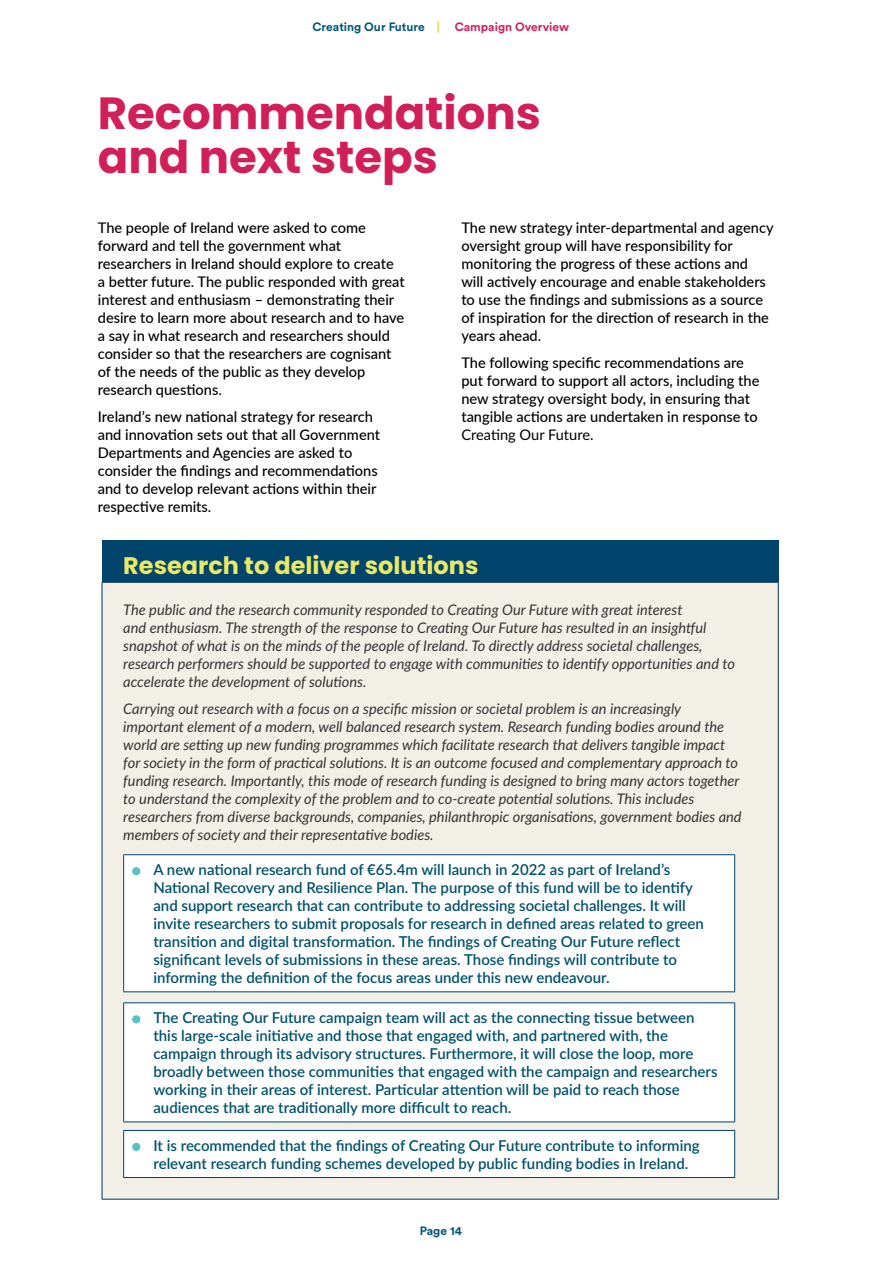
<style>
.page{position:relative;width:893px;height:1263px;background:#fff}
.page>*{position:absolute;margin:0;border:0;box-sizing:border-box;transform-origin:0 0}
.t1{font:700 45px/43.5px "Poppins";color:#d11f59}
.t2{font:700 24px "Poppins";color:#e9e967}
.t3{font:600 15px/18px "Lato";color:#00516b}
.t4{font:italic 14.7px/18px "Lato";color:#333334}
.t5{font:500 14.7px/18px "Lato";color:#000}
.t6{font:700 12px "Circular Std";color:#00567a}
.s1{color:#ccdc48}
.s2{color:#d11f59}
.s3{font-weight:400}
</style>
<div class="page">
<div style="left:102px;top:540px;width:676px;height:42px;background:#00436b"></div>
<div style="left:102px;top:582px;width:676px;height:617px;background:#f2f0e6"></div>
<hr style="left:102px;top:582px;width:676px;height:1px;background:#00315a">
<hr style="left:102px;top:582px;width:1px;height:617px;background:#00315a">
<hr style="left:778px;top:582px;width:1px;height:617px;background:#00315a">
<hr style="left:102px;top:1199px;width:676px;height:1px;background:#00315a">
<div style="left:124px;top:855px;width:611px;height:137px;background:#fff"></div>
<hr style="left:123px;top:854px;width:612px;height:1px;background:#00436b">
<hr style="left:123px;top:855px;width:1px;height:136px;background:#00436b">
<hr style="left:734px;top:855px;width:1px;height:136px;background:#00436b">
<hr style="left:123px;top:991px;width:612px;height:1px;background:#00436b">
<div style="left:132px;top:867px;width:8px;height:8px;background:#52c3c2;border-radius:50%"></div>
<div style="left:124px;top:1003px;width:611px;height:174px;background:#fff"></div>
<hr style="left:123px;top:1002px;width:612px;height:1px;background:#00436b">
<hr style="left:123px;top:1003px;width:1px;height:118px;background:#00436b">
<hr style="left:734px;top:1003px;width:1px;height:118px;background:#00436b">
<hr style="left:123px;top:1131px;width:1px;height:46px;background:#00436b">
<hr style="left:734px;top:1131px;width:1px;height:46px;background:#00436b">
<hr style="left:123px;top:1177px;width:612px;height:1px;background:#00436b">
<hr style="left:123px;top:1121px;width:612px;height:1px;background:#00436b">
<hr style="left:123px;top:1130px;width:612px;height:1px;background:#00436b">
<div style="left:132px;top:1015px;width:8px;height:8px;background:#52c3c2;border-radius:50%"></div>
<div style="left:132px;top:1143px;width:8px;height:8px;background:#52c3c2;border-radius:50%"></div>
<p class="t6" style="left:313px;top:19px;width:258px">Creating Our Future <span class="s1">|</span> <span class="s2">Campaign Overview</span></p>
<h1 class="t1" style="left:98px;top:92px;width:445px">Recommendations and next steps</h1>
<p class="t5" style="left:98px;top:218px;width:308px">The people of Ireland were asked to come forward and tell the government what researchers in Ireland should explore to create a better future. The public responded with great interest and enthusiasm – demonstrating their desire to learn more about research and to have a say in what research and researchers should consider so that the researchers are cognisant of the needs of the public as they develop research questions.</p>
<p class="t5" style="left:98px;top:407px;width:284px">Ireland’s new national strategy for research and innovation sets out that all Government Departments and Agencies are asked to consider the findings and recommendations and to develop relevant actions within their respective remits.</p>
<p class="t5" style="left:461px;top:218px;width:314px">The new strategy inter-departmental and agency oversight group will have responsibility for monitoring the progress of these actions and will actively encourage and enable stakeholders to use the findings and submissions as a source of inspiration for the direction of research in the years ahead.</p>
<p class="t5" style="left:461px;top:353px;width:300px">The following specific recommendations are put forward to support all actors, including the new strategy oversight body, in ensuring that tangible actions are undertaken in response to <span class="s3">Creating Our Future</span>.</p>
<h2 class="t2" style="left:123px;top:551px;width:357px">Research to deliver solutions</h2>
<p class="t4" style="left:123px;top:600px;width:613px">The public and the research community responded to Creating Our Future with great interest<br>and enthusiasm. The strength of the response to Creating Our Future has resulted in an insightful snapshot of what is on the minds of the people of Ireland. To directly address societal challenges, research performers should be supported to engage with communities to identify opportunities and to accelerate the development of solutions.</p>
<p class="t4" style="left:123px;top:699px;width:620px">Carrying out research with a focus on a specific mission or societal problem is an increasingly important element of a modern, well balanced research system. Research funding bodies around the world are setting up new funding programmes which facilitate research that delivers tangible impact for society in the form of practical solutions. It is an outcome focused and complementary approach to funding research. Importantly, this mode of research funding is designed to bring many actors together to understand the complexity of the problem and to co-create potential solutions. This includes researchers from diverse backgrounds, companies, philanthropic organisations, government bodies and members of society and their representative bodies.</p>
<p class="t3" style="left:153px;top:860px;width:552px">A new national research fund of €65.4m will launch in 2022 as part of Ireland’s National Recovery and Resilience Plan. The purpose of this fund will be to identify and support research that can contribute to addressing societal challenges. It will invite researchers to submit proposals for research in defined areas related to green transition and digital transformation. The findings of Creating Our Future reflect significant levels of submissions in these areas. Those findings will contribute to informing the definition of the focus areas under this new endeavour.</p>
<p class="t3" style="left:153px;top:1008px;width:566px">The Creating Our Future campaign team will act as the connecting tissue between this large-scale initiative and those that engaged with, and partnered with, the campaign through its advisory structures. Furthermore, it will close the loop, more broadly between those communities that engaged with the campaign and researchers working in their areas of interest. Particular attention will be paid to reach those audiences that are traditionally more difficult to reach.</p>
<p class="t3" style="left:153px;top:1136px;width:548px">It is recommended that the findings of Creating Our Future contribute to informing relevant research funding schemes developed by public funding bodies in Ireland.</p>
<p class="t6" style="left:420px;top:1223px;width:44px">Page 14</p>
</div>
